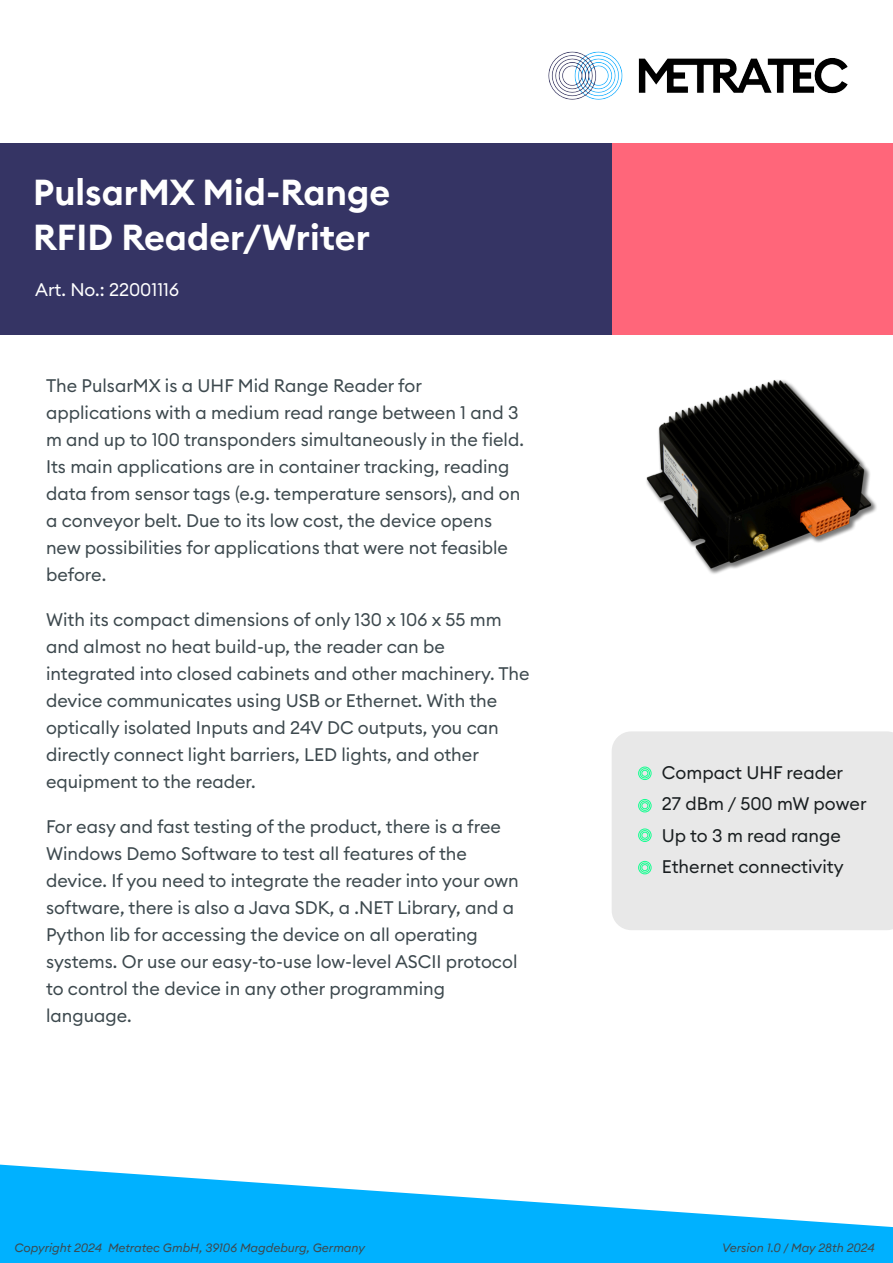
<style>
.page{position:relative;width:893px;height:1263px;background:#fff}
.page>*{position:absolute;margin:0;border:0;box-sizing:border-box;transform-origin:0 0}
.t1{font:600 36px/45px "Euclid Circular B";color:#fff}
.t2{font:18px/27px "Euclid Circular B";color:#3d494e}
.t3{font:18px/31.5px "Euclid Circular B";color:#191e20}
.t4{font:18px "Euclid Circular B";color:#fff}
.t5{font:italic 12px "Euclid Circular B";color:#3d494e}
</style>
<div class="page">
<svg style="left:0;top:1164px;width:893px;height:99px;fill:#00b1ff"></svg>
<div style="left:612px;top:731px;width:281px;height:199px;background:#e8e8e8"></div>
<div style="left:0;top:143px;width:612px;height:191px;background:#353464"></div>
<div style="left:612px;top:143px;width:281px;height:191px;background:#ff667a"></div>
<img style="left:548px;top:51px;width:300px;height:49px">
<img style="left:646px;top:380px;width:231px;height:194px">
<div style="left:638px;top:767px;width:13px;height:13px;border:1px solid #12ff90;border-radius:50%"></div>
<div style="left:640px;top:768px;width:10px;height:10px;border:1px solid #12ff90;border-radius:50%"></div>
<div style="left:642px;top:770px;width:6px;height:7px;border:1px solid #12ff90;border-radius:50%"></div>
<div style="left:638px;top:799px;width:13px;height:13px;border:1px solid #12ff90;border-radius:50%"></div>
<div style="left:640px;top:801px;width:10px;height:10px;border:1px solid #12ff90;border-radius:50%"></div>
<div style="left:642px;top:802px;width:6px;height:7px;border:1px solid #12ff90;border-radius:50%"></div>
<div style="left:638px;top:829px;width:13px;height:13px;border:1px solid #12ff90;border-radius:50%"></div>
<div style="left:640px;top:830px;width:10px;height:10px;border:1px solid #12ff90;border-radius:50%"></div>
<svg style="left:642px;top:832px;width:6px;height:6px"></svg>
<div style="left:638px;top:861px;width:13px;height:13px;border:1px solid #12ff90;border-radius:50%"></div>
<div style="left:640px;top:863px;width:10px;height:9px;border:1px solid #12ff90;border-radius:50%"></div>
<div style="left:642px;top:864px;width:6px;height:7px;border:1px solid #12ff90;border-radius:50%"></div>
<h1 class="t1" style="left:33px;top:172px;width:358px">PulsarMX Mid-Range<br>RFID Reader/Writer</h1>
<p class="t4" style="left:35px;top:282px;width:146px">Art. No.: 22001116</p>
<p class="t2" style="left:46px;top:373px;width:479px">The PulsarMX is a UHF Mid Range Reader for applications with a medium read range between 1 and 3 m and up to 100 transponders simultaneously in the field.<br>Its main applications are in container tracking, reading data from sensor tags (e.g. temperature sensors), and on a conveyor belt. Due to its low cost, the device opens new possibilities for applications that were not feasible before.</p>
<p class="t2" style="left:46px;top:607px;width:485px">With its compact dimensions of only 130 x 106 x 55 mm and almost no heat build-up, the reader can be integrated into closed cabinets and other machinery. The device communicates using USB or Ethernet. With the optically isolated Inputs and 24V DC outputs, you can directly connect light barriers, LED lights, and other equipment to the reader.</p>
<p class="t2" style="left:46px;top:814px;width:474px">For easy and fast testing of the product, there is a free Windows Demo Software to test all features of the device. If you need to integrate the reader into your own software, there is also a Java SDK, a .NET Library, and a Python lib for accessing the device on all operating systems. Or use our easy-to-use low-level ASCII protocol to control the device in any other programming language.</p>
<p class="t3" style="left:662px;top:757px;width:206px">Compact UHF reader<br>27 dBm / 500 mW power<br>Up to 3 m read range<br>Ethernet connectivity</p>
<p class="t5" style="left:14px;top:1242px;width:352px">Copyright 2024 Metratec GmbH, 39106 Magdeburg, Germany</p>
<p class="t5" style="left:722px;top:1242px;width:154px">Version 1.0 / May 28th 2024</p>
</div>
